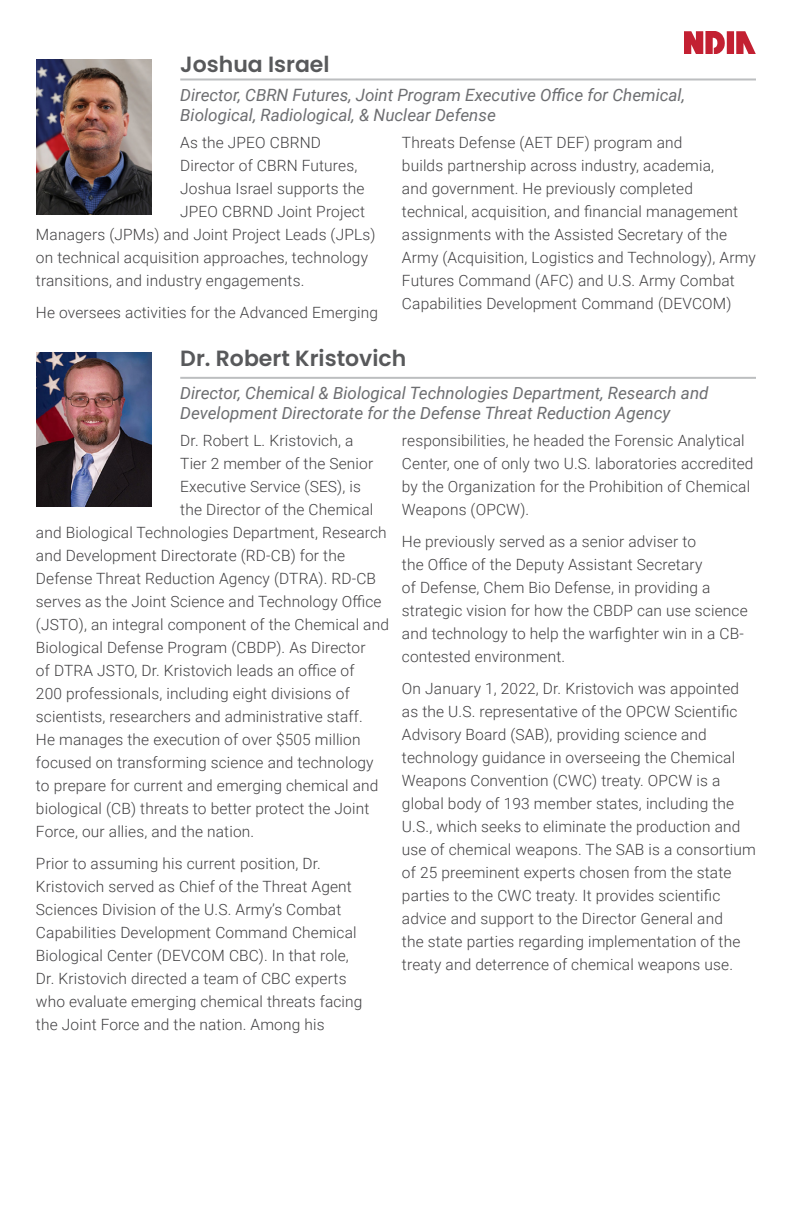
<style>
.page{position:relative;width:792px;height:1224px;background:#fff}
.page>*{position:absolute;margin:0;border:0;box-sizing:border-box;transform-origin:0 0}
.t1{font:600 22px "Poppins";color:#58595b}
.t2{font:italic 17px/20px "Roboto";color:#6d6e71}
.t3{font:300 15.6px/23px "Roboto";letter-spacing:.01em;color:#414042}
</style>
<div class="page">
<div style="left:727px;top:31px;width:7px;height:23px;background:#c32032"></div>
<svg style="left:736px;top:31px;width:20px;height:23px"></svg>
<svg style="left:684px;top:31px;width:41px;height:23px"></svg>
<hr style="left:180px;top:78px;width:576px;height:2px;background:#bcbec0">
<img style="left:36px;top:60px;width:116px;height:154px">
<hr style="left:180px;top:377px;width:576px;height:2px;background:#bcbec0">
<img style="left:36px;top:352px;width:116px;height:154px">
<h1 class="t1" style="left:180px;top:52px;width:151px">Joshua Israel</h1>
<p class="t2" style="left:180px;top:84px;width:506px">Director, CBRN Futures, Joint Program Executive Office for Chemical,<br>Biological, Radiological, &amp; Nuclear Defense</p>
<p class="t3" style="left:180px;top:130px;width:142px">As the JPEO CBRND</p>
<p class="t3" style="left:180px;top:153px;width:179px">Director of CBRN Futures,</p>
<p class="t3" style="left:180px;top:176px;width:186px">Joshua Israel supports the</p>
<p class="t3" style="left:180px;top:199px;width:186px">JPEO CBRND Joint Project</p>
<p class="t3" style="left:36px;top:222px;width:341px">Managers (JPMs) and Joint Project Leads (JPLs)</p>
<p class="t3" style="left:36px;top:245px;width:334px">on technical acquisition approaches, technology</p>
<p class="t3" style="left:36px;top:268px;width:270px">transitions, and industry engagements.</p>
<p class="t3" style="left:36px;top:300px;width:344px">He oversees activities for the Advanced Emerging</p>
<p class="t3" style="left:402px;top:130px;width:355px">Threats Defense (AET DEF) program and<br>builds partnership across industry, academia,<br>and government. He previously completed technical, acquisition, and financial management assignments with the Assisted Secretary of the Army (Acquisition, Logistics and Technology), Army Futures Command (AFC) and U.S. Army Combat Capabilities Development Command (DEVCOM)</p>
<h1 class="t1" style="left:180px;top:346px;width:228px">Dr. Robert Kristovich</h1>
<p class="t2" style="left:180px;top:383px;width:530px">Director, Chemical &amp; Biological Technologies Department, Research and<br>Development Directorate for the Defense Threat Reduction Agency</p>
<p class="t3" style="left:180px;top:429px;width:175px">Dr. Robert L. Kristovich, a</p>
<p class="t3" style="left:180px;top:452px;width:195px">Tier 2 member of the Senior</p>
<p class="t3" style="left:180px;top:475px;width:182px">Executive Service (SES), is</p>
<p class="t3" style="left:180px;top:498px;width:195px">the Director of the Chemical</p>
<p class="t3" style="left:36px;top:521px;width:352px">and Biological Technologies Department, Research</p>
<p class="t3" style="left:36px;top:544px;width:311px">and Development Directorate (RD-CB) for the</p>
<p class="t3" style="left:36px;top:567px;width:342px">Defense Threat Reduction Agency (DTRA). RD-CB</p>
<p class="t3" style="left:36px;top:590px;width:347px">serves as the Joint Science and Technology Office</p>
<p class="t3" style="left:36px;top:613px;width:355px">(JSTO), an integral component of the Chemical and</p>
<p class="t3" style="left:36px;top:636px;width:331px">Biological Defense Program (CBDP). As Director</p>
<p class="t3" style="left:36px;top:659px;width:320px">of DTRA JSTO, Dr. Kristovich leads an office of</p>
<p class="t3" style="left:36px;top:682px;width:315px">200 professionals, including eight divisions of</p>
<p class="t3" style="left:36px;top:705px;width:328px">scientists, researchers and administrative staff.</p>
<p class="t3" style="left:36px;top:728px;width:326px">He manages the execution of over $505 million</p>
<p class="t3" style="left:36px;top:751px;width:339px">focused on transforming science and technology</p>
<p class="t3" style="left:36px;top:774px;width:344px">to prepare for current and emerging chemical and</p>
<p class="t3" style="left:36px;top:797px;width:335px">biological (CB) threats to better protect the Joint</p>
<p class="t3" style="left:36px;top:820px;width:220px">Force, our allies, and the nation.</p>
<p class="t3" style="left:36px;top:852px;width:328px">Prior to assuming his current position, Dr.<br>Kristovich served as Chief of the Threat Agent Sciences Division of the U.S. Army’s Combat Capabilities Development Command Chemical Biological Center (DEVCOM CBC). In that role, Dr. Kristovich directed a team of CBC experts who evaluate emerging chemical threats facing the Joint Force and the nation. Among his</p>
<p class="t3" style="left:402px;top:429px;width:353px">responsibilities, he headed the Forensic Analytical Center, one of only two U.S. laboratories accredited by the Organization for the Prohibition of Chemical Weapons (OPCW).</p>
<p class="t3" style="left:402px;top:530px;width:347px">He previously served as a senior adviser to<br>the Office of the Deputy Assistant Secretary<br>of Defense, Chem Bio Defense, in providing a strategic vision for how the CBDP can use science and technology to help the warfighter win in a CB&shy;contested environment.</p>
<p class="t3" style="left:402px;top:677px;width:355px">On January 1, 2022, Dr. Kristovich was appointed as the U.S. representative of the OPCW Scientific Advisory Board (SAB), providing science and technology guidance in overseeing the Chemical Weapons Convention (CWC) treaty. OPCW is a global body of 193 member states, including the U.S., which seeks to eliminate the production and use of chemical weapons. The SAB is a consortium of 25 preeminent experts chosen from the state parties to the CWC treaty. It provides scientific advice and support to the Director General and<br>the state parties regarding implementation of the treaty and deterrence of chemical weapons use.</p>
</div>
